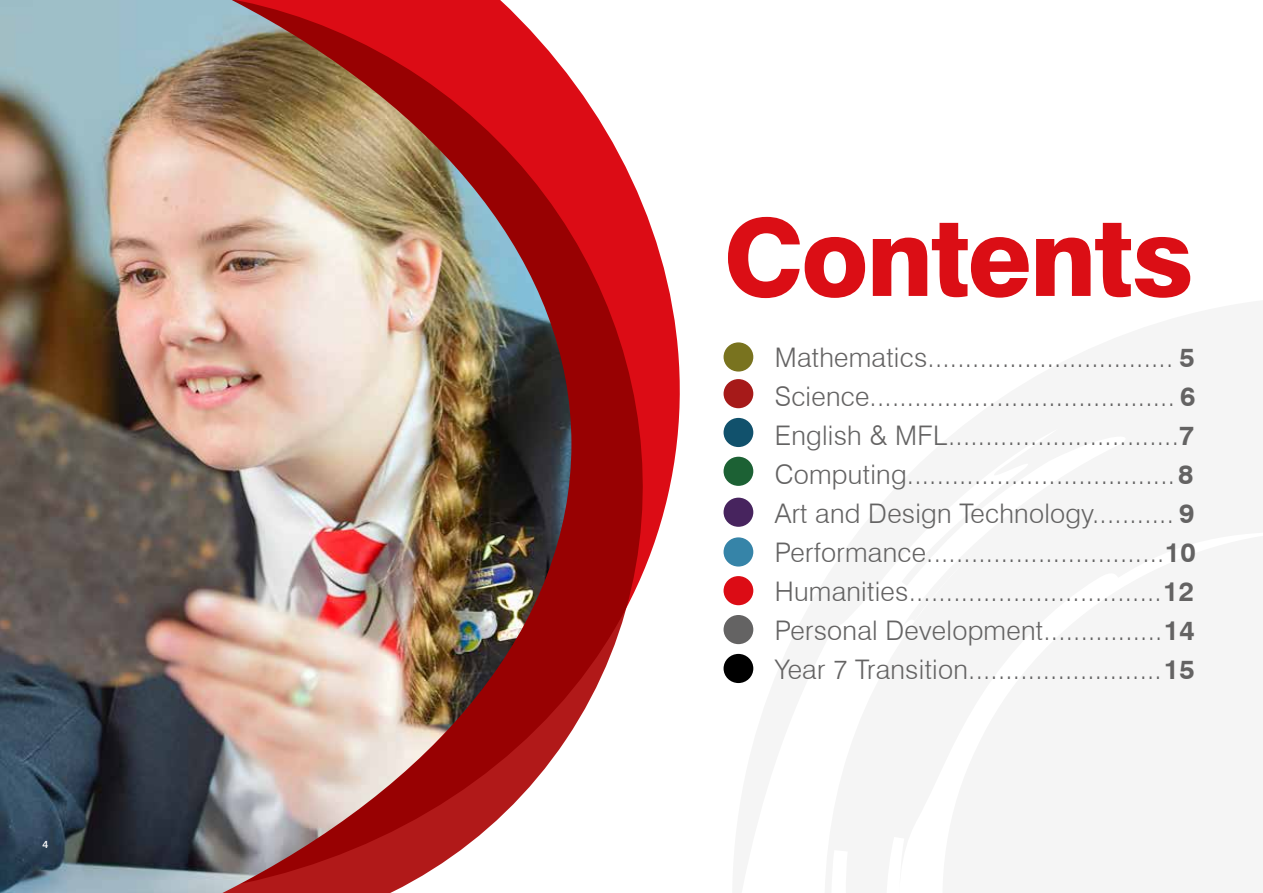
<style>
.page{position:relative;width:1263px;height:893px;background:#fff}
.page>*{position:absolute;margin:0;border:0;box-sizing:border-box;transform-origin:0 0}
.t1{font:800 107.25px "Swiss 721 BT";letter-spacing:-.02em;color:#db0e15}
.t2{font:300 27px/39px "Swiss 721 BT";letter-spacing:.01em;color:#646363;text-align:justify}
.t3{font:500 10.5px "Swiss 721 BT";color:#fff}
.s1{font-weight:700}
</style>
<div class="page">
<svg style="left:571px;top:79px;width:109px;height:653px"></svg>
<img style="left:0;top:0;width:571px;height:893px">
<div style="left:723px;top:418px;width:30px;height:29px;background:#11516c;border-radius:50%"></div>
<div style="left:723px;top:457px;width:30px;height:29px;background:#1c6134;border-radius:50%"></div>
<div style="left:723px;top:537px;width:30px;height:30px;background:#3684a8;border-radius:50%"></div>
<div style="left:723px;top:576px;width:30px;height:29px;background:#dc0c15;border-radius:50%"></div>
<div style="left:723px;top:654px;width:30px;height:29px;background:#000;border-radius:50%"></div>
<div style="left:723px;top:615px;width:30px;height:29px;background:#646363;border-radius:50%"></div>
<div style="left:723px;top:498px;width:30px;height:29px;background:#47245e;border-radius:50%"></div>
<div style="left:723px;top:379px;width:30px;height:29px;background:#a61a19;border-radius:50%"></div>
<div style="left:723px;top:342px;width:30px;height:30px;background:#79731f;border-radius:50%"></div>
<p class="t3" style="left:43px;top:838px;width:7px">4</p>
<h1 class="t1" style="left:723px;top:193px;width:472px">Contents</h1>
<p class="t2" style="left:775px;top:337px;width:422px">Mathematics................................. <span class="s1">5<br></span>Science......................................... <span class="s1">6<br></span>English &amp; MFL...............................<span class="s1">7<br></span>Computing....................................<span class="s1">8<br></span>Art and Design Technology........... <span class="s1">9<br></span>Performance................................<span class="s1">10<br></span>Humanities..................................<span class="s1">12<br></span>Personal Development................<span class="s1">14<br></span>Year 7 Transition..........................<span class="s1">15</span></p>
</div>
